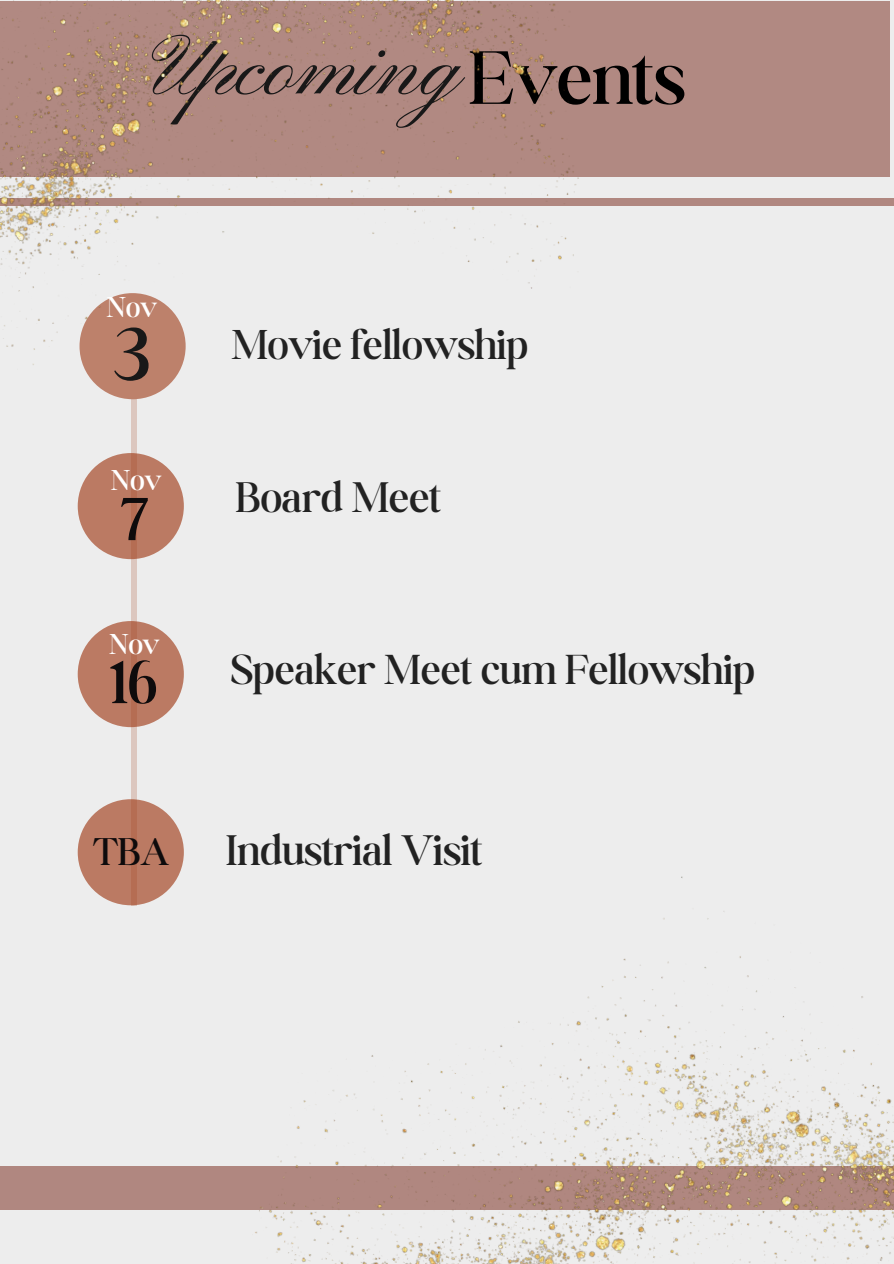
<style>
.page{position:relative;width:894px;height:1264px;background:#fff}
.page>*{position:absolute;margin:0;border:0;box-sizing:border-box;transform-origin:0 0}
.t1{font:87.15px "Pinyon Script";color:#181818}
.t2{font:300 84px "Boston Angel";color:#181818}
.t3{font:300 81px "Boston Angel";color:#000}
.t4{font:300 68.55px "Boston Angel";color:#0e0b0c}
.t5{font:300 45.9px "Boston Angel";color:#222}
.t6{font:300 45px "Boston Angel";color:#222}
.t7{font:300 44.85px "Boston Angel";color:#222}
.t8{font:300 41.4px "Boston Angel";color:#0e0b0c}
.t9{font:300 30.9px "Boston Angel";color:#fff}
</style>
<div class="page">
<div style="left:0;top:0;width:893px;height:1263px;background:#ededed"></div>
<div style="left:0;top:198px;width:893px;height:8px;background:#b08780"></div>
<div style="left:0;top:1166px;width:893px;height:44px;background:#b08780"></div>
<div style="left:131px;top:399px;width:5px;height:506px;background:#dcc7bf"></div>
<svg style="left:78px;top:453px;width:106px;height:106px;background:#ba7962"></svg>
<svg style="left:78px;top:621px;width:106px;height:106px;background:#ba7962"></svg>
<div style="left:0;top:2px;width:889px;height:175px;background:#b18982"></div>
<svg style="left:78px;top:799px;width:106px;height:106px;background:#ba7962"></svg>
<img style="left:255px;top:876px;width:638px;height:387px">
<img style="left:0;top:0;width:596px;height:471px">
<p class="t1" style="left:152px;top:19px;width:313px">Upcoming</p>
<h1 class="t3" style="left:469px;top:29px;width:217px">Events</h1>
<p class="t9" style="left:106px;top:289px;width:52px">Nov</p>
<p class="t2" style="left:113px;top:303px;width:39px">3</p>
<p class="t9" style="left:111px;top:461px;width:52px">Nov</p>
<p class="t4" style="left:119px;top:477px;width:29px">7</p>
<p class="t9" style="left:109px;top:626px;width:52px">Nov</p>
<h3 class="t4" style="left:109px;top:640px;width:49px">16</h3>
<h1 class="t7" style="left:231px;top:318px;width:299px">Movie fellowship</h1>
<h3 class="t5" style="left:236px;top:470px;width:207px">Board Meet</h3>
<p class="t6" style="left:231px;top:642px;width:525px">Speaker Meet cum Fellowship</p>
<h3 class="t8" style="left:93px;top:827px;width:77px">TBA</h3>
<p class="t5" style="left:225px;top:823px;width:258px">Industrial Visit</p>
</div>
